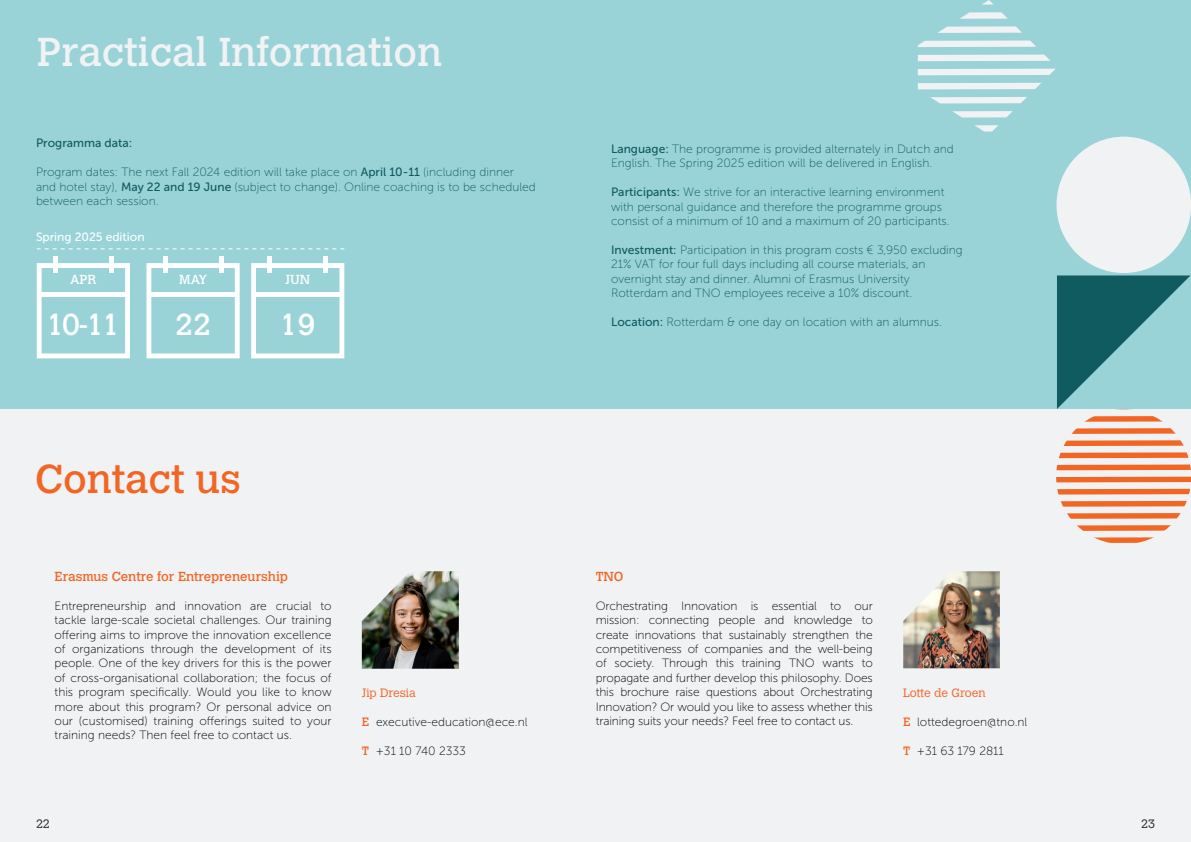
<style>
.page{position:relative;width:1191px;height:842px;background:#fff}
.page>*{position:absolute;margin:0;border:0;box-sizing:border-box;transform-origin:0 0}
.t1{font:40px "Calvert MT Std";color:#f0f2f4}
.t2{font:40px "Calvert MT Std";color:#f26522}
.t3{font:30px "Calvert MT Std";letter-spacing:-.035em;color:#fff}
.t4{font:13px "Calvert MT Std";color:#f26522}
.t5{font:13px "Calvert MT Std";color:#fff}
.t6{font:12px/14.4px "Museo Sans 100";color:#000;text-align:justify}
.t7{font:12px/14.4px "Museo Sans 100";color:#105b60}
.t8{font:300 12px "Calvert MT Std";color:#f26522}
.t9{font:12px "Museo Sans 500";color:#fff}
.t10{font:12px "Museo Sans 500";color:#105b60}
.t11{font:300 12px "Calvert MT Std";color:#2d2d2c}
.s1{font-family:"Museo Sans 500"}
.s2{font-family:"Calvert MT Std";color:#f26522}
</style>
<div class="page">
<div style="left:0;top:0;width:1187px;height:842px;background:#99d3d8"></div>
<div style="left:0;top:409px;width:1191px;height:433px;background:#f0f2f4"></div>
<img style="left:362px;top:571px;width:97px;height:98px">
<div style="left:1056px;top:132px;width:135px;height:277px;background:#99d3d8"></div>
<div style="left:1056px;top:137px;width:135px;height:136px;background:#f0f2f4;border-radius:50%"></div>
<svg style="left:1057px;top:275px;width:134px;height:171px"></svg>
<svg style="left:1059px;top:452px;width:130px;height:6px"></svg>
<svg style="left:1056px;top:464px;width:135px;height:79px"></svg>
<div style="left:918px;top:0;width:272px;height:134px;background:#99d3d8"></div>
<svg style="left:982px;top:0;width:11px;height:5px"></svg>
<svg style="left:960px;top:12px;width:47px;height:7px"></svg>
<svg style="left:937px;top:26px;width:85px;height:7px"></svg>
<svg style="left:917px;top:40px;width:119px;height:7px"></svg>
<svg style="left:917px;top:55px;width:133px;height:6px"></svg>
<svg style="left:917px;top:68px;width:139px;height:64px"></svg>
<img style="left:903px;top:571px;width:96px;height:97px">
<svg style="left:37px;top:263px;width:93px;height:95px"></svg>
<div style="left:39px;top:292px;width:88px;height:5px;background:#fff"></div>
<div style="left:53px;top:256px;width:5px;height:16px;background:#fff"></div>
<div style="left:109px;top:256px;width:5px;height:16px;background:#fff"></div>
<svg style="left:146px;top:263px;width:94px;height:95px"></svg>
<div style="left:149px;top:292px;width:88px;height:5px;background:#fff"></div>
<hr style="left:163px;top:256px;width:4px;height:16px;background:#fff">
<hr style="left:219px;top:256px;width:4px;height:16px;background:#fff">
<svg style="left:251px;top:263px;width:93px;height:95px"></svg>
<div style="left:253px;top:292px;width:89px;height:5px;background:#fff"></div>
<div style="left:267px;top:256px;width:5px;height:16px;background:#fff"></div>
<div style="left:323px;top:256px;width:5px;height:16px;background:#fff"></div>
<svg style="left:37px;top:248px;width:307px;height:1px"></svg>
<h1 class="t1" style="left:37px;top:29px;width:407px">Practical Information</h1>
<p class="t10" style="left:36px;top:137px;width:98px">Programma data:</p>
<p class="t7" style="left:36px;top:165px;width:501px">Program dates: The next Fall 2024 edition will take place on <span class="s1">April 10-11</span> (including dinner and hotel stay), <span class="s1">May 22 and 19 June</span> (subject to change). Online coaching is to be scheduled between each session.</p>
<p class="t9" style="left:36px;top:230px;width:110px">Spring 2025 edition</p>
<p class="t5" style="left:70px;top:272px;width:28px">APR</p>
<p class="t5" style="left:179px;top:272px;width:29px">MAY</p>
<p class="t5" style="left:285px;top:272px;width:27px">JUN</p>
<h2 class="t3" style="left:47px;top:307px;width:75px">10-11</h2>
<h2 class="t3" style="left:175px;top:307px;width:37px">22</h2>
<h2 class="t3" style="left:280px;top:307px;width:37px">19</h2>
<h1 class="t2" style="left:35px;top:456px;width:207px">Contact us</h1>
<p class="t4" style="left:55px;top:569px;width:235px">Erasmus Centre for Entrepreneurship</p>
<p class="t6" style="left:55px;top:599px;width:278px">Entrepreneurship and innovation are crucial to tackle large-scale societal challenges. Our training offering aims to improve the innovation excellence of organizations through the development of its people. One of the key drivers for this is the power of cross-organisational collaboration; the focus of this program specifically. Would you like to know more about this program? Or personal advice on our (customised) training offerings suited to your training needs? Then feel free to contact us.</p>
<p class="t11" style="left:36px;top:817px;width:15px">22</p>
<p class="t8" style="left:362px;top:686px;width:55px">Jip Dresia</p>
<p class="t6" style="left:362px;top:715px;width:167px"><span class="s2">E</span> executive-education@ece.nl</p>
<p class="t6" style="left:362px;top:743px;width:105px"><span class="s2">T</span> +31 10 740 2333</p>
<p class="t7" style="left:611px;top:142px;width:344px"><span class="s1">Language:</span> The programme is provided alternately in Dutch and<br>English. The Spring 2025 edition will be delivered in English.</p>
<p class="t7" style="left:611px;top:185px;width:340px"><span class="s1">Participants:</span> We strive for an interactive learning environment with personal guidance and therefore the programme groups consist of a minimum of 10 and a maximum of 20 participants.</p>
<p class="t7" style="left:611px;top:243px;width:353px"><span class="s1">Investment:</span> Participation in this program costs € 3,950 excluding 21% VAT for four full days including all course materials, an overnight stay and dinner. Alumni of Erasmus University Rotterdam and TNO employees receive a 10% discount.</p>
<p class="t7" style="left:611px;top:315px;width:332px"><span class="s1">Location:</span> Rotterdam &amp; one day on location with an alumnus.</p>
<p class="t4" style="left:596px;top:569px;width:29px">TNO</p>
<p class="t6" style="left:596px;top:599px;width:278px">Orchestrating Innovation is essential to our mission: connecting people and knowledge to create innovations that sustainably strengthen the competitiveness of companies and the well-being of society. Through this training TNO wants to propagate and further develop this philosophy. Does this brochure raise questions about Orchestrating Innovation? Or would you like to assess whether this training suits your needs? Feel free to contact us.</p>
<p class="t8" style="left:903px;top:686px;width:84px">Lotte de Groen</p>
<p class="t6" style="left:903px;top:715px;width:126px"><span class="s2">E</span> lottedegroen@tno.nl</p>
<p class="t6" style="left:903px;top:743px;width:102px"><span class="s2">T</span> +31 63 179 2811</p>
<p class="t11" style="left:1141px;top:817px;width:15px">23</p>
</div>
